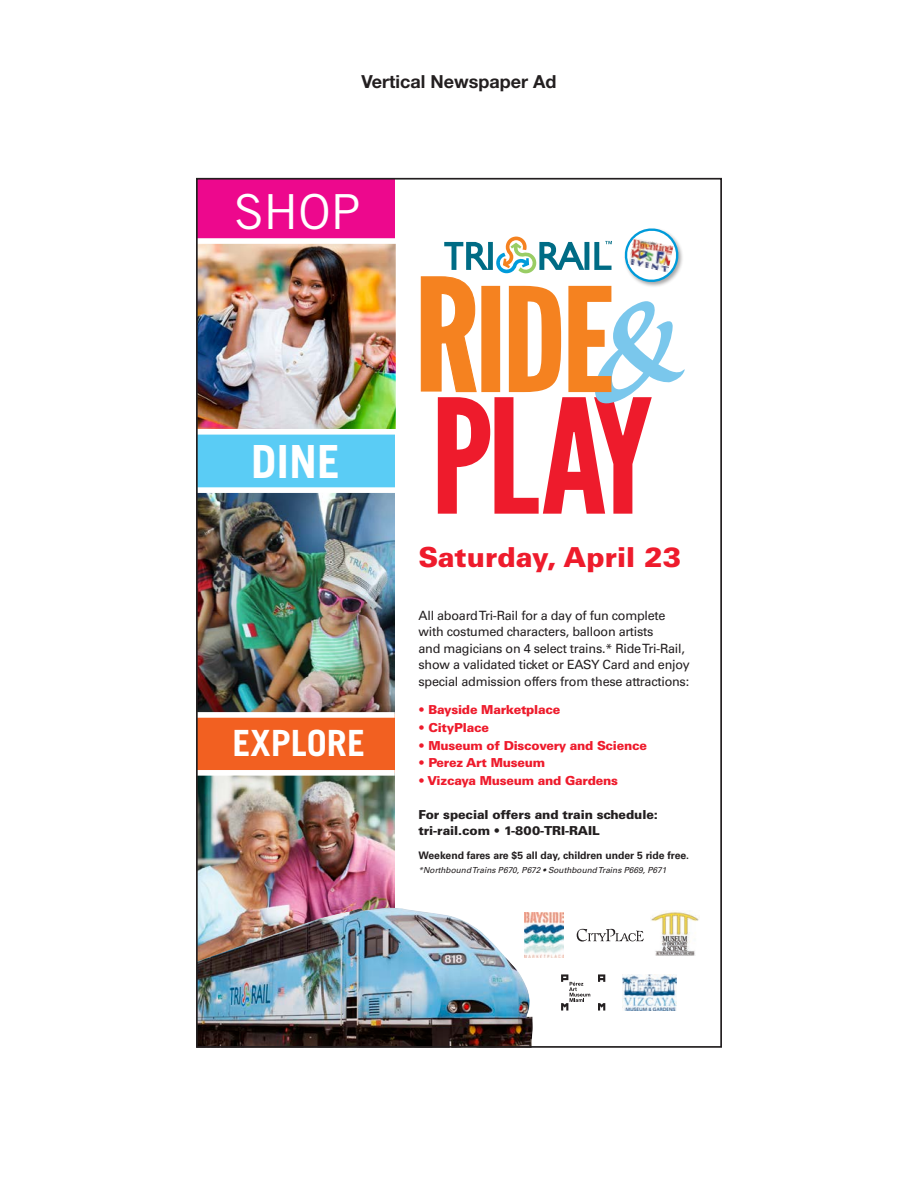
<style>
.page{position:relative;width:918px;height:1188px;background:#fff}
.page>*{position:absolute;margin:0;border:0;box-sizing:border-box;transform-origin:0 0}
.t1{font:48.3px "Trade Gothic";color:#fff}
.t2{font:700 45.75px "Trade Gothic";color:#fff}
.t3{font:700 36.15px "Trade Gothic";color:#fff}
.t4{font:900 27.45px "Univers";color:#ee1b2c}
.t5{font:700 18px "Helvetica Neue";color:#231f20}
.t6{font:12.75px/16.4px "Univers";letter-spacing:-.02em;color:#231f20}
.t7{font:900 12.45px "Univers";letter-spacing:-.02em;color:#ee1b2c}
.t8{font:900 12.45px/15.3px "Univers";letter-spacing:-.01em;color:#231f20}
.t9{font:700 10.35px "Univers";color:#231f20}
.t10{font:italic 8.4px "Univers";color:#231f20}
</style>
<div class="page">
<img style="left:533px;top:913px;width:30px;height:44px">
<svg style="left:577px;top:929px;width:67px;height:13px"></svg>
<img style="left:622px;top:974px;width:54px;height:36px">
<img style="left:650px;top:911px;width:50px;height:45px">
<svg style="left:598px;top:974px;width:7px;height:8px"></svg>
<svg style="left:598px;top:1003px;width:7px;height:8px"></svg>
<svg style="left:561px;top:974px;width:29px;height:37px"></svg>
<img style="left:199px;top:493px;width:196px;height:219px">
<div style="left:196px;top:714px;width:199px;height:66px;background:#f26021"></div>
<div style="left:196px;top:428px;width:199px;height:62px;background:#5accf5"></div>
<div style="left:196px;top:178px;width:199px;height:63px;background:#ed088d"></div>
<img style="left:199px;top:776px;width:196px;height:132px">
<div style="left:196px;top:712px;width:199px;height:6px;background:#fff"></div>
<div style="left:197px;top:487px;width:202px;height:6px;background:#fff"></div>
<svg style="left:420px;top:228px;width:265px;height:286px"></svg>
<img style="left:628px;top:238px;width:45px;height:34px">
<img style="left:199px;top:244px;width:197px;height:185px">
<img style="left:199px;top:908px;width:334px;height:137px">
<div style="left:196px;top:770px;width:199px;height:6px;background:#fff"></div>
<div style="left:196px;top:238px;width:203px;height:6px;background:#fff"></div>
<div style="left:196px;top:429px;width:203px;height:6px;background:#fff"></div>
<p class="t5" style="left:362px;top:70px;width:196px">Vertical Newspaper Ad</p>
<p class="t1" style="left:234px;top:183px;width:128px">SHOP</p>
<p class="t2" style="left:251px;top:434px;width:90px">DINE</p>
<p class="t3" style="left:233px;top:721px;width:134px">EXPLORE</p>
<p class="t4" style="left:419px;top:540px;width:264px">Saturday, April 23</p>
<p class="t6" style="left:419px;top:607px;width:273px">All aboard Tri-Rail for a day of fun complete with costumed characters, balloon artists<br>and magicians on 4 select trains.* Ride Tri-Rail, show a validated ticket or EASY Card and enjoy special admission offers from these attractions:</p>
<p class="t7" style="left:419px;top:702px;width:143px">• Bayside Marketplace</p>
<p class="t7" style="left:419px;top:720px;width:72px">• CityPlace</p>
<p class="t7" style="left:419px;top:737px;width:230px">• Museum of Discovery and Science</p>
<p class="t7" style="left:419px;top:755px;width:128px">• Perez Art Museum</p>
<p class="t7" style="left:419px;top:772px;width:201px">• Vizcaya Museum and Gardens</p>
<p class="t8" style="left:419px;top:807px;width:241px">For special offers and train schedule: tri-rail.com • 1-800-TRI-RAIL</p>
<p class="t9" style="left:419px;top:850px;width:272px">Weekend fares are $5 all day, children under 5 ride free.</p>
<p class="t10" style="left:419px;top:865px;width:249px">* Northbound Trains P670, P672 • Southbound Trains P669, P671</p>
</div>
